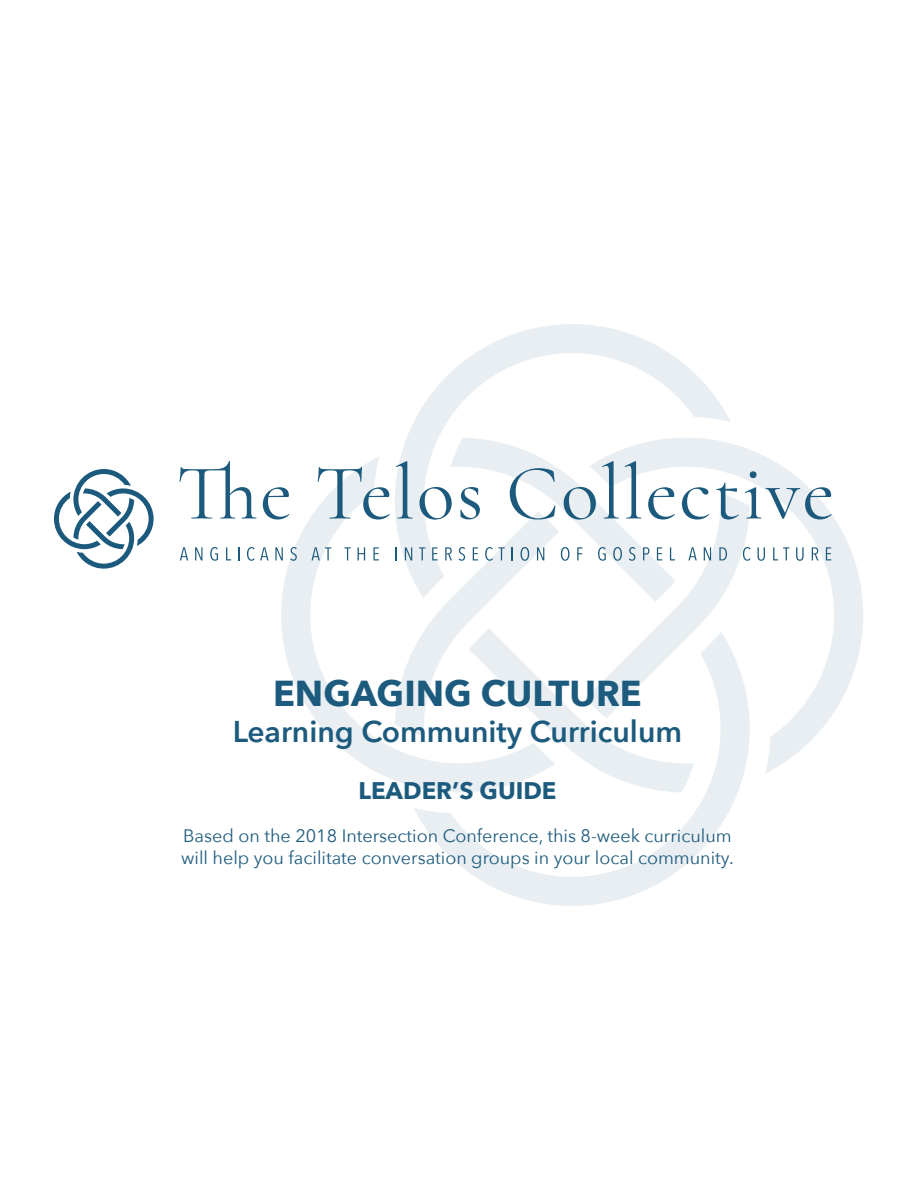
<style>
.page{position:relative;width:918px;height:1188px;background:#fff}
.page>*{position:absolute;margin:0;border:0;box-sizing:border-box;transform-origin:0 0}
.t1{font:700 36px "Avenir Next";color:#1d5b7e}
.t2{font:600 30px "Avenir Next";color:#1d5b7e}
.t3{font:700 24px "Avenir Next";color:#1d5b7e}
.t4{font:18px/21.6px "Avenir Next";color:#1d5b7e}
</style>
<div class="page">
<svg style="left:414px;top:793px;width:323px;height:113px"></svg>
<svg style="left:281px;top:514px;width:30px;height:199px;fill:#e8eef2"></svg>
<svg style="left:407px;top:324px;width:324px;height:114px"></svg>
<svg style="left:832px;top:515px;width:31px;height:200px;fill:#e8eef2"></svg>
<svg style="left:54px;top:469px;width:100px;height:100px"></svg>
<svg style="left:180px;top:461px;width:77px;height:58px"></svg>
<svg style="left:263px;top:487px;width:26px;height:33px"></svg>
<svg style="left:180px;top:547px;width:8px;height:13px"></svg>
<svg style="left:195px;top:547px;width:8px;height:13px"></svg>
<svg style="left:210px;top:547px;width:8px;height:14px"></svg>
<svg style="left:226px;top:547px;width:5px;height:13px"></svg>
<svg style="left:238px;top:547px;width:1px;height:13px"></svg>
<svg style="left:247px;top:547px;width:21px;height:14px"></svg>
<svg style="left:275px;top:547px;width:8px;height:13px"></svg>
<svg style="left:290px;top:547px;width:7px;height:14px"></svg>
<svg style="left:311px;top:438px;width:521px;height:355px"></svg>
<h1 class="t1" style="left:273px;top:670px;width:370px">ENGAGING CULTURE</h1>
<h2 class="t2" style="left:233px;top:712px;width:451px">Learning Community Curriculum</h2>
<h3 class="t3" style="left:358px;top:775px;width:200px">LEADER’S GUIDE</h3>
<p class="t4" style="left:181px;top:826px;width:554px">Based on the 2018 Intersection Conference, this 8-week curriculum will help you facilitate conversation groups in your local community.</p>
</div>
